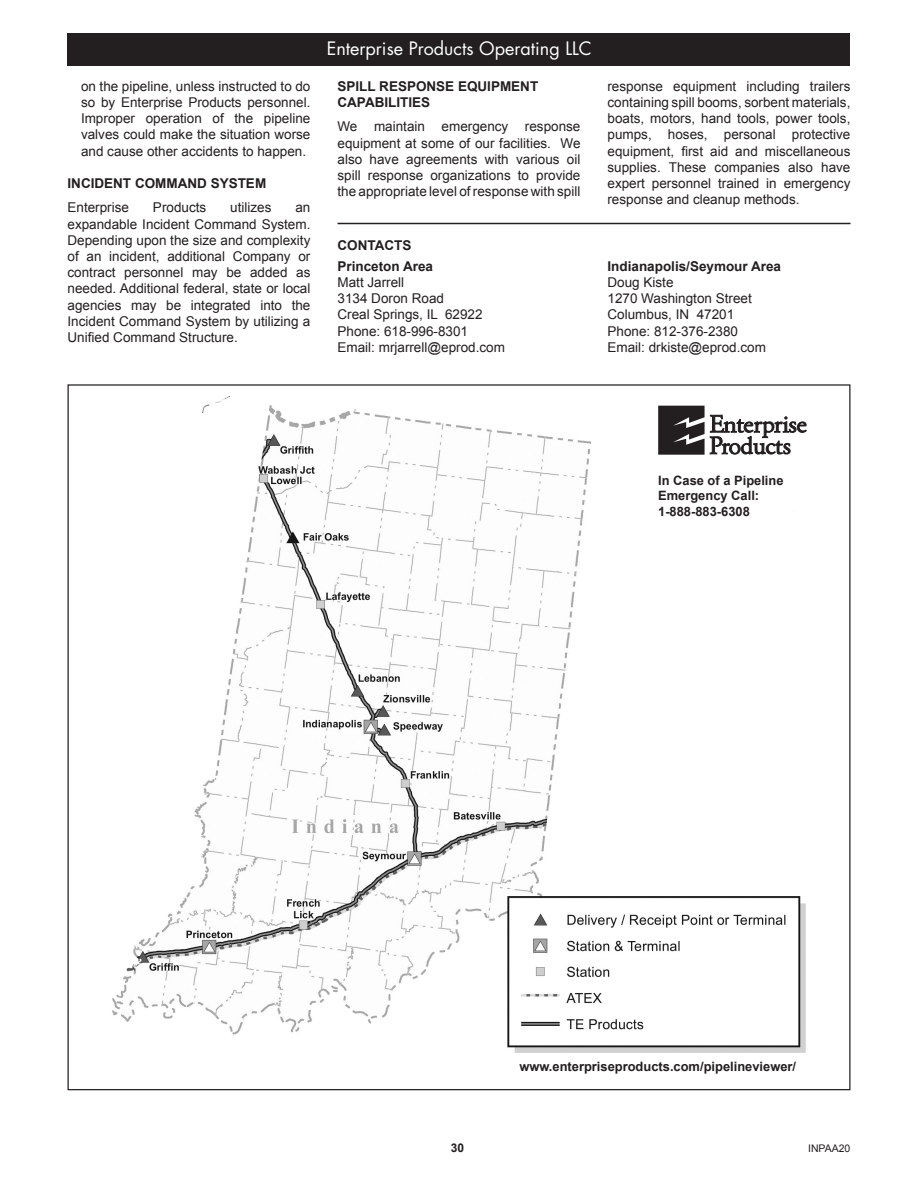
<style>
.page{position:relative;width:918px;height:1188px;background:#fff}
.page>*{position:absolute;margin:0;border:0;box-sizing:border-box;transform-origin:0 0}
.t1{font:18px "Futura";color:#fff}
.t2{font:13.5px/16.2px "Arial";color:#231f20;text-align:justify}
.t3{font:700 13.5px/16.2px "Arial";color:#231f20}
.t4{font:700 12.9px "Arial";color:#231f20}
.t5{font:700 12px "Arial";color:#231f20}
.t6{font:10.5px "Arial";color:#231f20}
</style>
<div class="page">
<img style="left:112px;top:397px;width:694px;height:656px">
<svg style="left:658px;top:406px;width:149px;height:49px"></svg>
<hr style="left:338px;top:223px;width:512px;height:1px;background:#231f20">
<div style="left:68px;top:34px;width:782px;height:32px;background:#231f20"></div>
<p class="t2" style="left:81px;top:78px;width:231px">on the pipeline, unless instructed to do so by Enterprise Products personnel.<br>Improper operation of the pipeline valves could make the situation worse and cause other accidents to happen.</p>
<p class="t3" style="left:68px;top:176px;width:200px">INCIDENT COMMAND SYSTEM</p>
<p class="t2" style="left:68px;top:200px;width:63px">Enterprise</p>
<p class="t2" style="left:153px;top:200px;width:55px">Products</p>
<p class="t2" style="left:230px;top:200px;width:43px">utilizes</p>
<p class="t2" style="left:68px;top:200px;width:245px;text-indent:228px">an expandable Incident Command System.<br>Depending upon the size and complexity of an incident, additional Company or contract personnel may be added as needed. Additional federal, state or local agencies may be integrated into the Incident Command System by utilizing a Unified Command Structure.</p>
<p class="t1" style="left:327px;top:37px;width:267px">Enterprise Products Operating LLC</p>
<p class="t3" style="left:338px;top:78px;width:202px">SPILL RESPONSE EQUIPMENT<br>CAPABILITIES</p>
<p class="t2" style="left:338px;top:119px;width:245px">We maintain emergency response equipment at some of our facilities. We also have agreements with various oil spill response organizations to provide the appropriate level of response with spill</p>
<p class="t3" style="left:338px;top:237px;width:75px">CONTACTS</p>
<p class="t3" style="left:338px;top:258px;width:97px">Princeton Area</p>
<p class="t2" style="left:338px;top:274px;width:68px">Matt Jarrell</p>
<p class="t2" style="left:338px;top:291px;width:108px">3134 Doron Road</p>
<p class="t2" style="left:338px;top:307px;width:147px">Creal Springs, IL 62922</p>
<p class="t2" style="left:338px;top:323px;width:132px">Phone: 618-996-8301</p>
<p class="t2" style="left:338px;top:339px;width:169px">Email: mrjarrell@eprod.com</p>
<p class="t2" style="left:608px;top:78px;width:244px">response equipment including trailers containing spill booms, sorbent materials, boats, motors, hand tools, power tools, pumps, hoses, personal protective equipment, first aid and miscellaneous supplies. These companies also have expert personnel trained in emergency response and cleanup methods.</p>
<p class="t3" style="left:608px;top:258px;width:175px">Indianapolis/Seymour Area</p>
<p class="t2" style="left:608px;top:274px;width:68px">Doug Kiste</p>
<p class="t2" style="left:608px;top:291px;width:146px">1270 Washington Street</p>
<p class="t2" style="left:608px;top:307px;width:128px">Columbus, IN 47201</p>
<p class="t2" style="left:608px;top:323px;width:132px">Phone: 812-376-2380</p>
<p class="t2" style="left:608px;top:339px;width:160px">Email: drkiste@eprod.com</p>
<p class="t4" style="left:658px;top:472px;width:127px">In Case of a Pipeline</p>
<p class="t4" style="left:658px;top:487px;width:103px">Emergency Call:</p>
<p class="t4" style="left:658px;top:503px;width:93px">1-888-883-6308</p>
<p class="t4" style="left:519px;top:1058px;width:278px">www.enterpriseproducts.com/pipelineviewer/</p>
<p class="t5" style="left:451px;top:1140px;width:15px">30</p>
<p class="t6" style="left:808px;top:1141px;width:44px">INPAA20</p>
</div>
